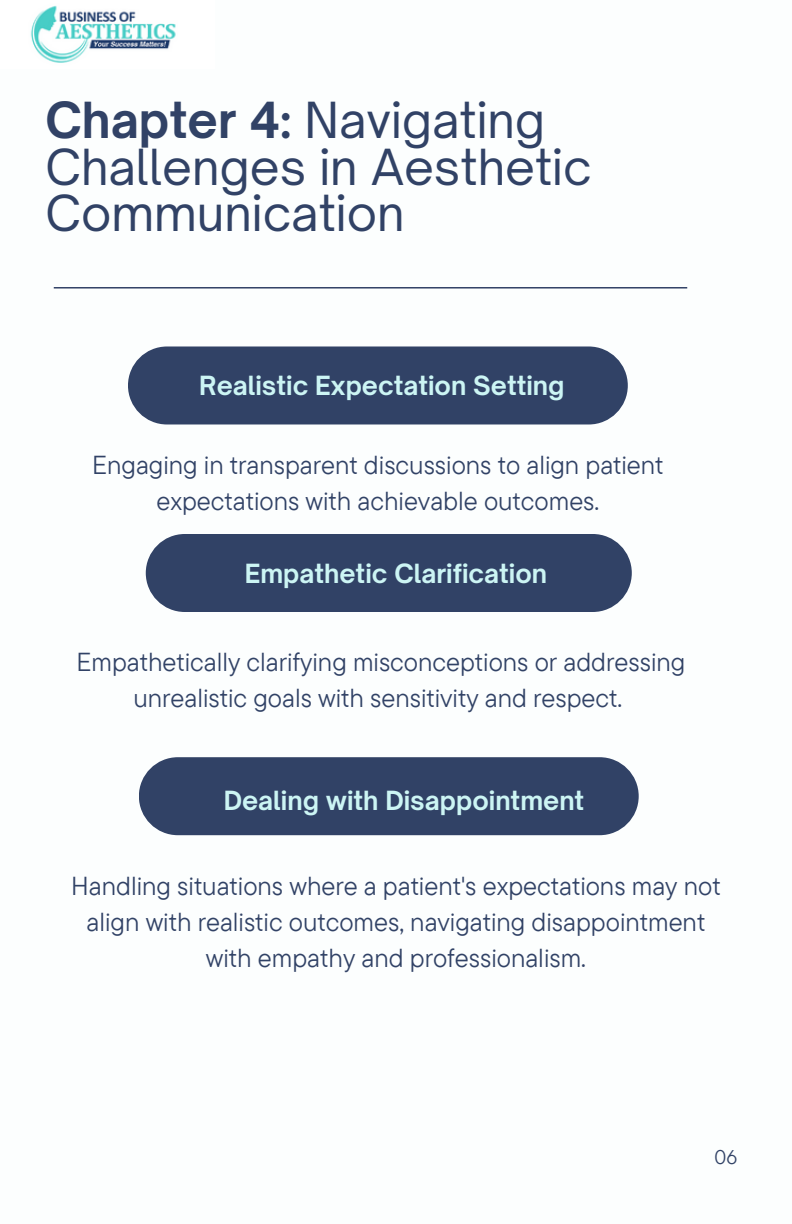
<style>
.page{position:relative;width:792px;height:1224px;background:#fff}
.page>*{position:absolute;margin:0;border:0;box-sizing:border-box;transform-origin:0 0}
.t1{font:47.6px/46.4px "Open Sauce One";color:#314266}
.t2{font:26px/36px "TT Commons Pro";color:#314266;text-align:center}
.t3{font:700 25.2px "Open Sauce One";color:#ccf5f4}
.t4{font:19.8px "TT Commons Pro";color:#314266}
.s1{font-weight:700}
</style>
<div class="page">
<hr style="left:54px;top:287px;width:633px;height:2px;background:#314266">
<div style="left:128px;top:346px;width:500px;height:78px;background:#314266;border-radius:39px"></div>
<div style="left:146px;top:534px;width:486px;height:78px;background:#314266;border-radius:39px"></div>
<div style="left:139px;top:757px;width:500px;height:78px;background:#314266;border-radius:39px"></div>
<img style="left:30px;top:6px;width:146px;height:57px">
<p class="t1" style="left:45px;top:97px;width:548px"><span class="s1">Chapter 4:</span> Navigating<br>Challenges in Aesthetic<br>Communication</p>
<p class="t3" style="left:199px;top:370px;width:367px">Realistic Expectation Setting</p>
<p class="t2" style="left:92px;top:446px;width:573px">Engaging in transparent discussions to align patient expectations with achievable outcomes.</p>
<p class="t3" style="left:245px;top:558px;width:304px">Empathetic Clarification</p>
<p class="t2" style="left:77px;top:644px;width:610px">Empathetically clarifying misconceptions or addressing unrealistic goals with sensitivity and respect.</p>
<p class="t3" style="left:224px;top:785px;width:362px">Dealing with Disappointment</p>
<p class="t2" style="left:71px;top:868px;width:651px">Handling situations where a patient's expectations may not align with realistic outcomes, navigating disappointment with empathy and professionalism.</p>
<p class="t4" style="left:715px;top:1144px;width:24px">06</p>
</div>
